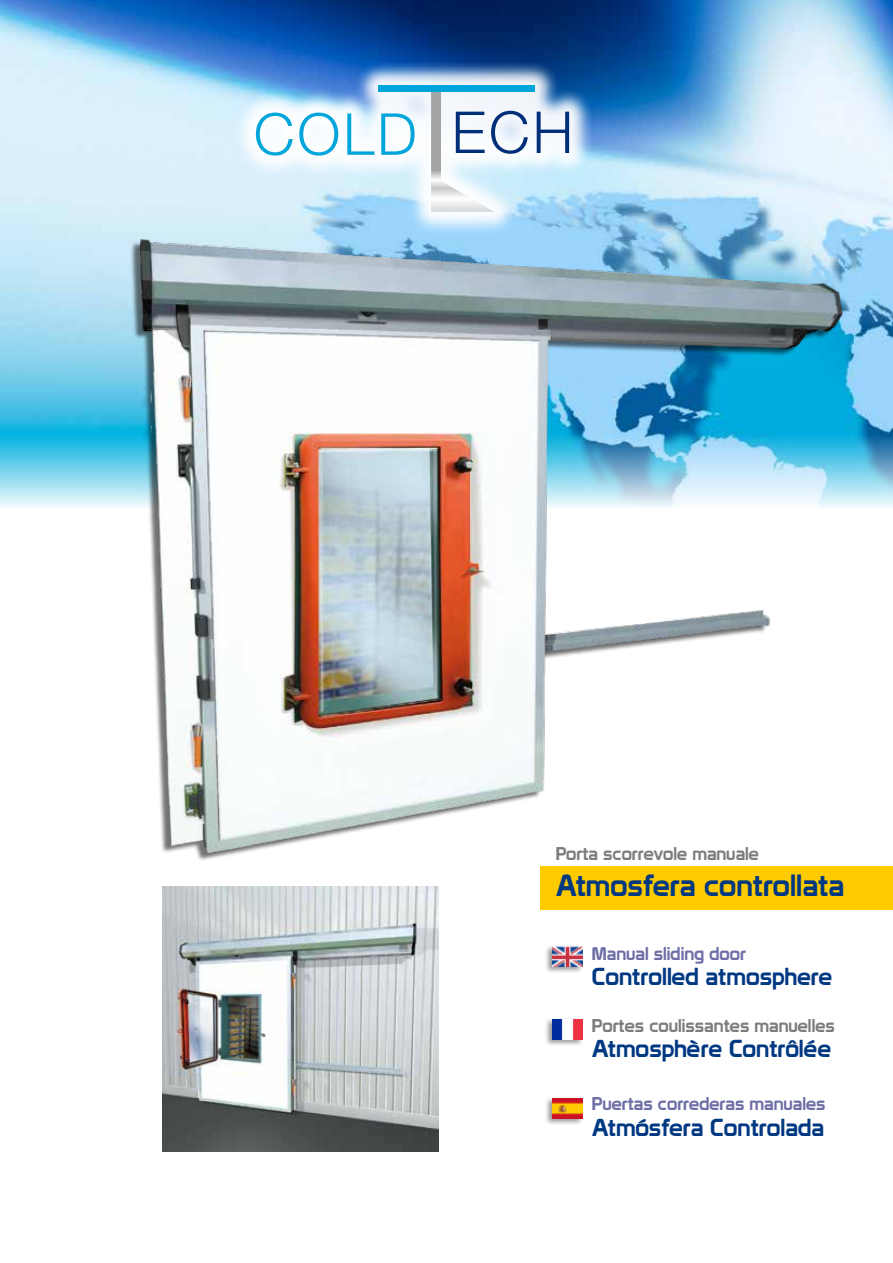
<style>
.page{position:relative;width:893px;height:1263px;background:#fff}
.page>*{position:absolute;margin:0;border:0;box-sizing:border-box;transform-origin:0 0}
.t1{font:300 57.9px "Helvetica Neue";letter-spacing:.05em;color:#00a5db}
.t2{font:30px "Prototype";color:#003882}
.t3{font:24px "Prototype";color:#003882}
.t4{font:18px "Prototype";color:#7b7c7e}
.t5{font:18px "Prototype";color:#6e6ea6}
.s1{color:#002f79}
</style>
<div class="page">
<img style="left:0;top:0;width:893px;height:507px">
<div style="left:231px;top:61px;width:362px;height:176px;background:#fff;opacity:.95"></div>
<svg style="left:385px;top:91px;width:110px;height:121px"></svg>
<div style="left:378px;top:85px;width:157px;height:6px;background:#00a5db"></div>
<img style="left:46px;top:227px;width:805px;height:673px">
<div style="left:541px;top:866px;width:352px;height:44px;background:#feca00"></div>
<img style="left:162px;top:887px;width:277px;height:265px">
<div style="left:544px;top:945px;width:40px;height:29px;background:#000;opacity:.4"></div>
<img style="left:552px;top:946px;width:30px;height:21px">
<div style="left:544px;top:1017px;width:40px;height:30px;background:#000;opacity:.4"></div>
<img style="left:552px;top:1019px;width:30px;height:20px">
<div style="left:544px;top:1096px;width:40px;height:29px;background:#000;opacity:.4"></div>
<img style="left:552px;top:1098px;width:30px;height:20px">
<h1 class="t1" style="left:254px;top:99px;width:321px">COLD <span class="s1">ECH</span></h1>
<p class="t4" style="left:556px;top:842px;width:205px">Porta scorrevole manuale</p>
<p class="t2" style="left:556px;top:867px;width:290px">Atmosfera controllata</p>
<p class="t5" style="left:592px;top:943px;width:156px">Manual sliding door</p>
<p class="t3" style="left:592px;top:962px;width:242px">Controlled atmosphere</p>
<p class="t4" style="left:592px;top:1014px;width:245px">Portes coulissantes manuelles</p>
<p class="t3" style="left:592px;top:1034px;width:241px">Atmosphère Contrôlée</p>
<p class="t5" style="left:592px;top:1093px;width:235px">Puertas correderas manuales</p>
<p class="t3" style="left:592px;top:1113px;width:234px">Atmósfera Controlada</p>
</div>
